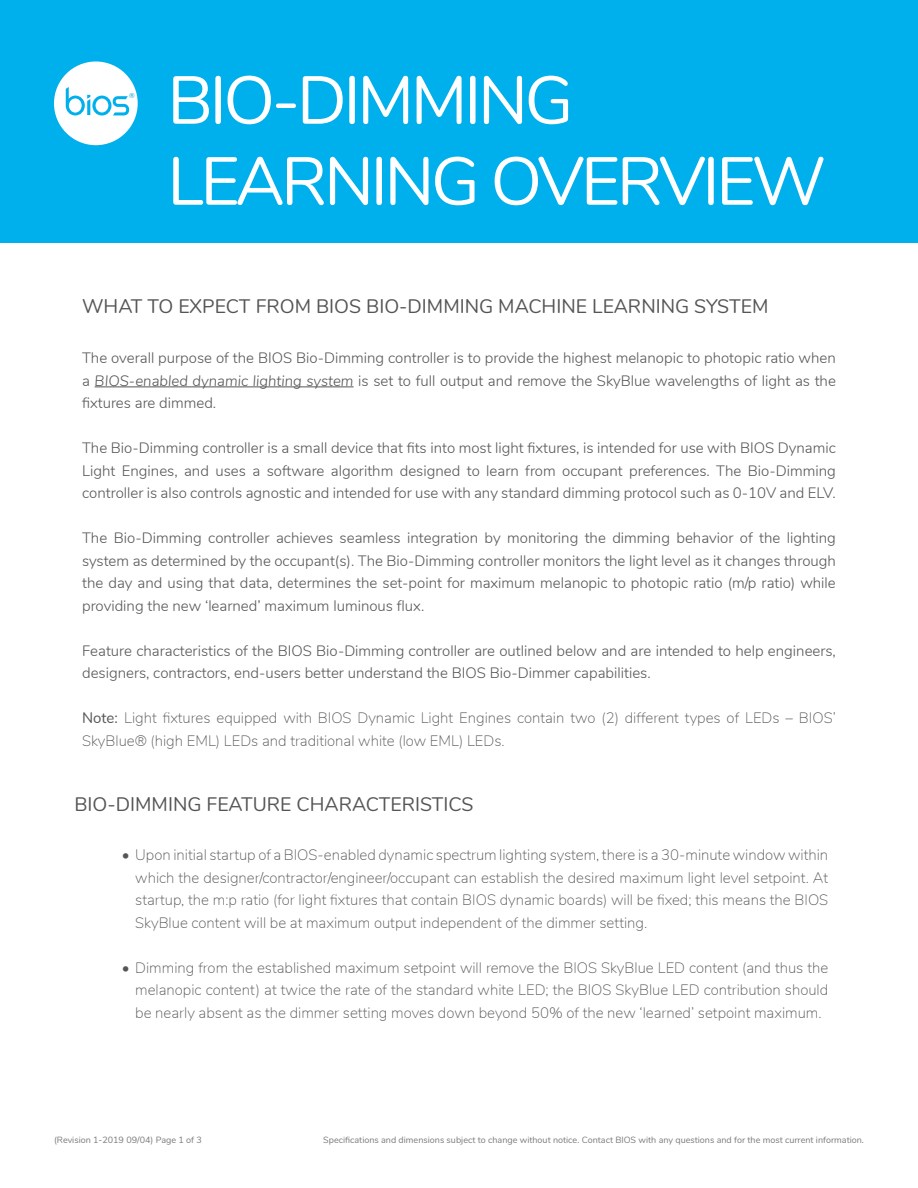
<style>
.page{position:relative;width:918px;height:1188px;background:#fff}
.page>*{position:absolute;margin:0;border:0;box-sizing:border-box;transform-origin:0 0}
.t1{font:67.5px/81px "Nunito";letter-spacing:-.05em;color:#fff}
.Body_Heads{font:19.5px "Nunito";color:#555}
.Body{font:300 15px/22.5px "Nunito";color:#555;text-align:justify}
.Body-2{font:200 15px/22.5px "Nunito";color:#555;text-align:justify}
.t2{font:9px "Nunito";color:#7a7a7a}
.t3{font:7.05px "Nunito";color:#13afe6}
.s1{font-style:italic}
.s2{font-weight:400}
</style>
<div class="page">
<div style="left:0;top:1px;width:918px;height:242px;background:#00b0ec"></div>
<hr style="left:95px;top:387px;width:259px;height:1px;background:#555">
<svg style="left:54px;top:62px;width:84px;height:83px"></svg>
<p class="t3" style="left:129px;top:91px;width:7px">®</p>
<h1 class="t1" style="left:167px;top:56px;width:660px">BIO-DIMMING<br>LEARNING OVERVIEW</h1>
<p class="Body_Heads" style="left:82px;top:292px;width:688px">WHAT TO EXPECT FROM BIOS BIO-DIMMING MACHINE LEARNING SYSTEM</p>
<p class="Body" style="left:82px;top:346px;width:755px">The overall purpose of the BIOS Bio-Dimming controller is to provide the highest melanopic to photopic ratio when a <span class="s1">BIOS-enabled dynamic lighting system</span> is set to full output and remove the SkyBlue wavelengths of light as the fixtures are dimmed.</p>
<p class="Body" style="left:82px;top:436px;width:755px">The Bio-Dimming controller is a small device that fits into most light fixtures, is intended for use with BIOS Dynamic Light Engines, and uses a software algorithm designed to learn from occupant preferences. The Bio-Dimming controller is also controls agnostic and intended for use with any standard dimming protocol such as 0-10V and ELV.</p>
<p class="Body" style="left:82px;top:526px;width:755px">The Bio-Dimming controller achieves seamless integration by monitoring the dimming behavior of the lighting system as determined by the occupant(s). The Bio-Dimming controller monitors the light level as it changes through the day and using that data, determines the set-point for maximum melanopic to photopic ratio (m/p ratio) while providing the new ‘learned’ maximum luminous flux.</p>
<p class="Body" style="left:82px;top:638px;width:755px">Feature characteristics of the BIOS Bio-Dimming controller are outlined below and are intended to help engineers, designers, contractors, end-users better understand the BIOS Bio-Dimmer capabilities.</p>
<p class="Body-2" style="left:82px;top:706px;width:755px"><span class="s2">Note:</span> Light fixtures equipped with BIOS Dynamic Light Engines contain two (2) different types of LEDs – BIOS’<br>SkyBlue® (high EML) LEDs and traditional white (low EML) LEDs.</p>
<p class="Body_Heads" style="left:75px;top:790px;width:401px">BIO-DIMMING FEATURE CHARACTERISTICS</p>
<p class="Body-2" style="left:135px;top:843px;width:695px;text-indent:-14px">• Upon initial startup of a BIOS-enabled dynamic spectrum lighting system, there is a 30-minute window within which the designer/contractor/engineer/occupant can establish the desired maximum light level setpoint. At startup, the m:p ratio (for light fixtures that contain BIOS dynamic boards) will be fixed; this means the BIOS SkyBlue content will be at maximum output independent of the dimmer setting.</p>
<p class="Body-2" style="left:135px;top:955px;width:695px;text-indent:-14px">• Dimming from the established maximum setpoint will remove the BIOS SkyBlue LED content (and thus the melanopic content) at twice the rate of the standard white LED; the BIOS SkyBlue LED contribution should be nearly absent as the dimmer setting moves down beyond 50% of the new ‘learned’ setpoint maximum.</p>
<p class="t2" style="left:54px;top:1133px;width:149px">(Revision 1-2019 09/04) Page 1 of 3</p>
<p class="t2" style="left:323px;top:1133px;width:542px">Specifications and dimensions subject to change without notice. Contact BIOS with any questions and for the most current information.</p>
</div>
